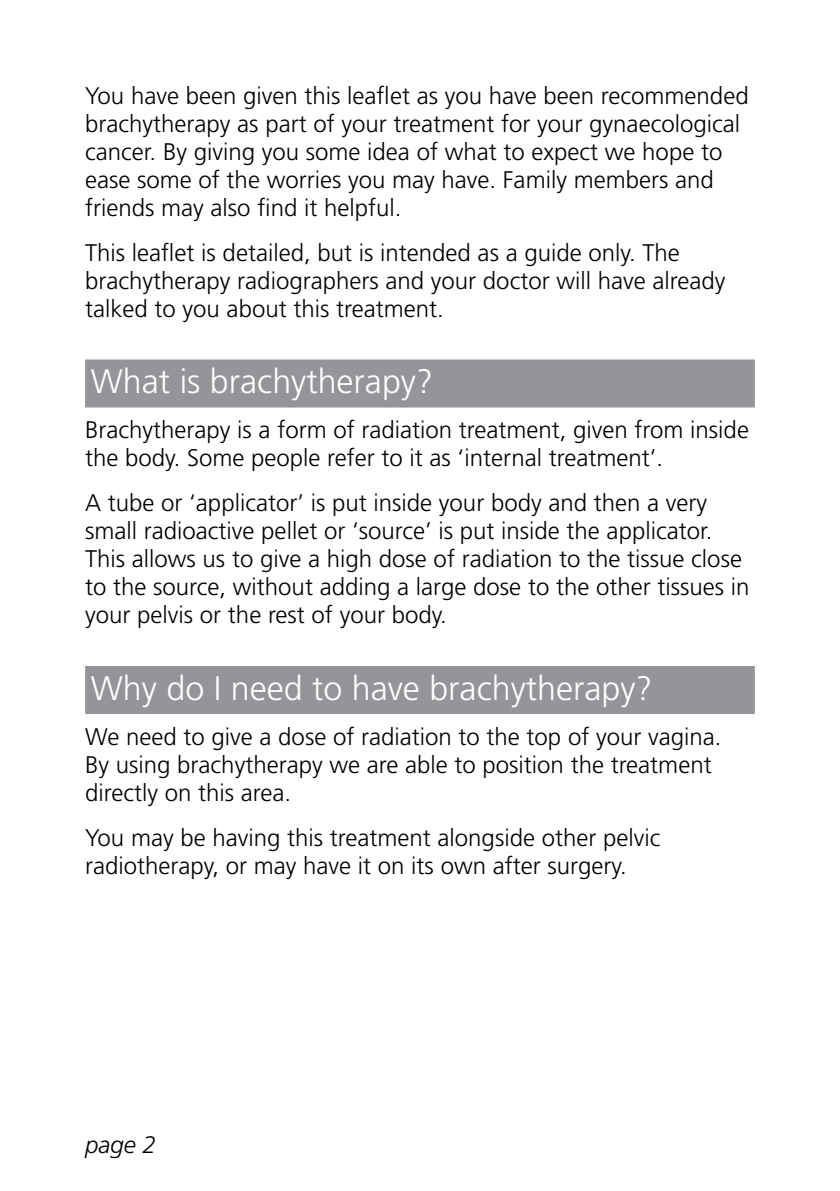
<style>
.page{position:relative;width:840px;height:1191px;background:#fff}
.page>*{position:absolute;margin:0;border:0;box-sizing:border-box;transform-origin:0 0}
.t1{font:300 34px "Frutiger";color:#fff}
.t2{font:300 24px/28px "Frutiger";color:#000}
.t3{font:italic 300 24px "Frutiger";color:#000}
</style>
<div class="page">
<div style="left:85px;top:359px;width:669px;height:48px;background:#939598"></div>
<div style="left:85px;top:666px;width:669px;height:48px;background:#939598"></div>
<p class="t2" style="left:85px;top:82px;width:664px">You have been given this leaflet as you have been recommended brachytherapy as part of your treatment for your gynaecological cancer. By giving you some idea of what to expect we hope to ease some of the worries you may have. Family members and friends may also find it helpful.</p>
<p class="t2" style="left:85px;top:239px;width:641px">This leaflet is detailed, but is intended as a guide only. The brachytherapy radiographers and your doctor will have already talked to you about this treatment.</p>
<h1 class="t1" style="left:91px;top:362px;width:343px">What is brachytherapy?</h1>
<p class="t2" style="left:85px;top:416px;width:665px">Brachytherapy is a form of radiation treatment, given from inside the body. Some people refer to it as ‘internal treatment’.</p>
<p class="t2" style="left:85px;top:489px;width:665px">A tube or ‘applicator’ is put inside your body and then a very small radioactive pellet or ‘source’ is put inside the applicator.<br>This allows us to give a high dose of radiation to the tissue close to the source, without adding a large dose to the other tissues in your pelvis or the rest of your body.</p>
<h1 class="t1" style="left:91px;top:669px;width:563px">Why do I need to have brachytherapy?</h1>
<p class="t2" style="left:85px;top:722px;width:637px">We need to give a dose of radiation to the top of your vagina.<br>By using brachytherapy we are able to position the treatment directly on this area.</p>
<p class="t2" style="left:85px;top:823px;width:576px">You may be having this treatment alongside other pelvic radiotherapy, or may have it on its own after surgery.</p>
<p class="t3" style="left:85px;top:1131px;width:72px">page 2</p>
</div>
